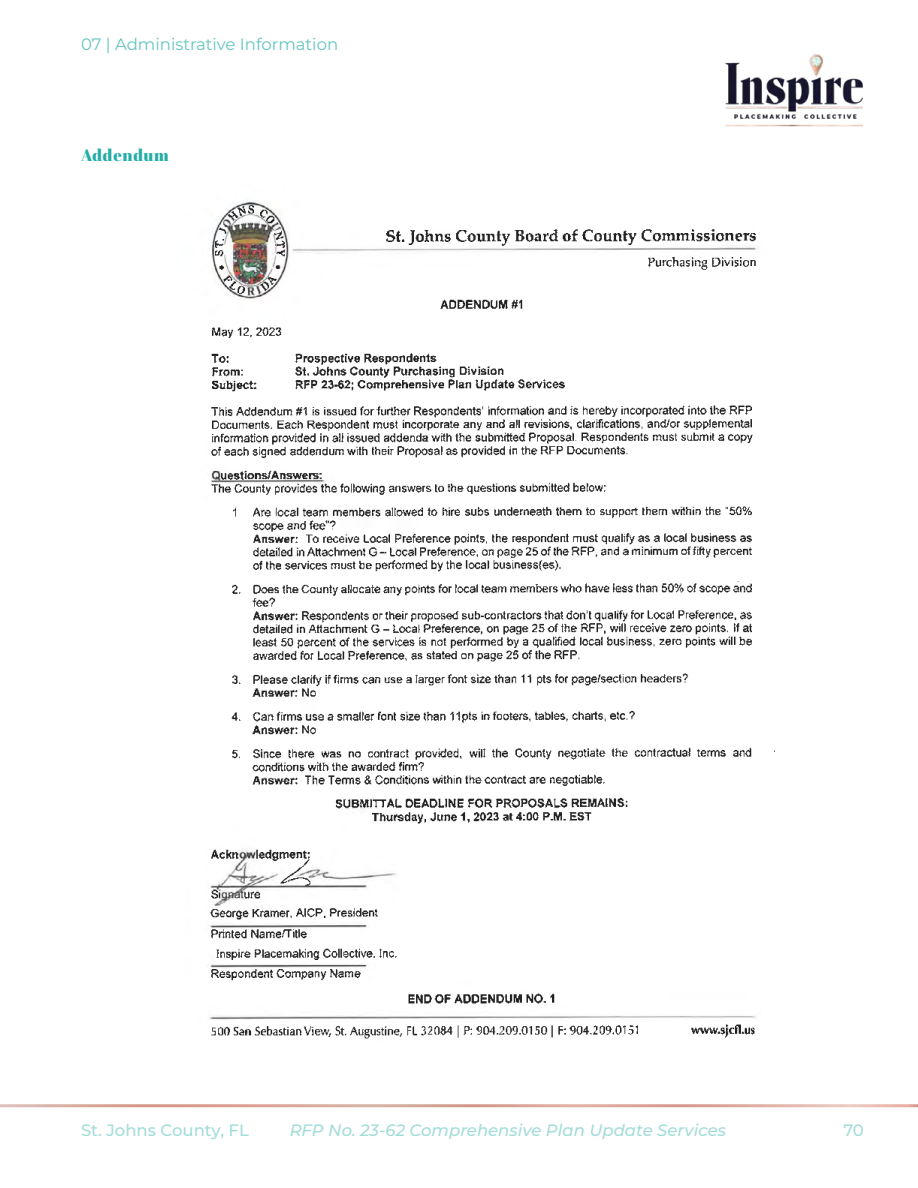
<style>
.page{position:relative;width:918px;height:1188px;background:#fff}
.page>*{position:absolute;margin:0;border:0;box-sizing:border-box;transform-origin:0 0}
.t1{font:italic 500 16.5px "Montserrat";color:#65c6c1}
.t2{font:16.5px "Montserrat";color:#65c6c1}
.t3{font:500 16.5px "Montserrat";color:#65c6c1}
.t4{font:16.5px "Abril Fatface";letter-spacing:.04em;color:#23ada6}
</style>
<div class="page">
<img style="left:725px;top:54px;width:138px;height:73px">
<img style="left:211px;top:1024px;width:544px;height:15px">
<img style="left:210px;top:204px;width:547px;height:777px">
<img style="left:408px;top:993px;width:147px;height:11px">
<img style="left:550px;top:1024px;width:5px;height:14px">
<img style="left:228px;top:222px;width:51px;height:18px">
<img style="left:221px;top:272px;width:25px;height:19px">
<p class="t2" style="left:81px;top:33px;width:259px">07 | Administrative Information</p>
<p class="t4" style="left:81px;top:144px;width:89px">Addendum</p>
<p class="t3" style="left:81px;top:1119px;width:169px">St. Johns County, FL</p>
<p class="t1" style="left:290px;top:1119px;width:438px">RFP No. 23-62 Comprehensive Plan Update Services</p>
<p class="t3" style="left:843px;top:1119px;width:22px">70</p>
</div>
